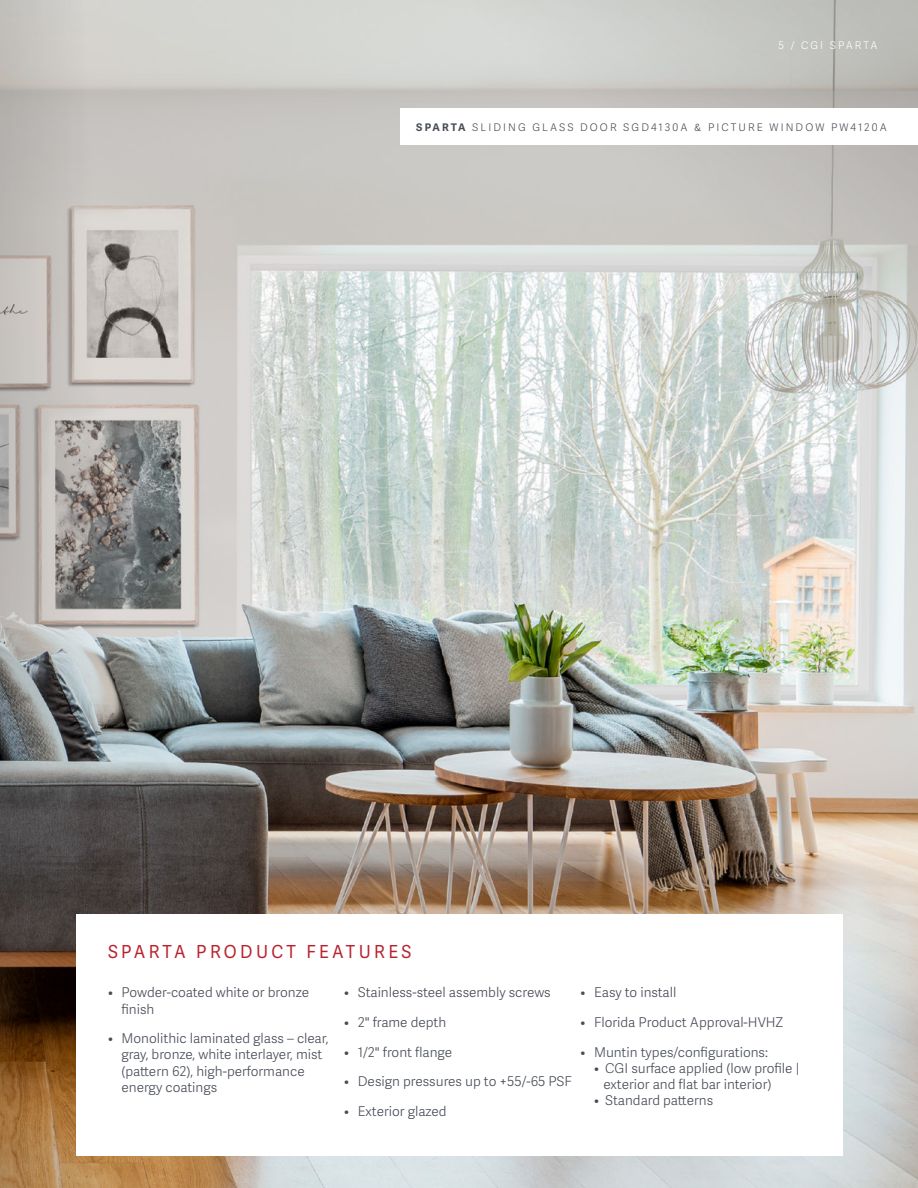
<style>
.page{position:relative;width:918px;height:1188px;background:#fff}
.page>*{position:absolute;margin:0;border:0;box-sizing:border-box;transform-origin:0 0}
.t1{font:18px "Adelle Sans";letter-spacing:.2em;color:#b8232f;scale:.94 1}
.t2{font:300 13.5px/16.2px "Adelle Sans";color:#474c55}
.t3{font:300 10.5px "Adelle Sans";letter-spacing:.2em;color:#474c55}
.t4{font:300 10.5px "Adelle Sans";letter-spacing:.2em;color:#fff}
.s1{font-weight:700}
</style>
<div class="page">
<img style="left:2px;top:0;width:916px;height:1188px">
<div style="left:76px;top:914px;width:766px;height:242px;background:#fff"></div>
<div style="left:401px;top:108px;width:517px;height:37px;background:#fff"></div>
<p class="t4" style="left:778px;top:38px;width:101px">5 / CGI SPARTA</p>
<p class="t3" style="left:416px;top:120px;width:472px"><span class="s1">SPARTA</span> SLIDING GLASS DOOR SGD4130A &amp; PICTURE WINDOW PW4120A</p>
<h1 class="t1" style="left:108px;top:938px;width:324px">SPARTA PRODUCT FEATURES</h1>
<p class="t2" style="left:122px;top:984px;width:189px;text-indent:-14px">• Powder-coated white or bronze finish</p>
<p class="t2" style="left:122px;top:1030px;width:208px;text-indent:-14px">• Monolithic laminated glass – clear, gray, bronze, white interlayer, mist (pattern 62), high-performance energy coatings</p>
<p class="t2" style="left:344px;top:984px;width:208px">• Stainless-steel assembly screws</p>
<p class="t2" style="left:344px;top:1014px;width:104px">• 2" frame depth</p>
<p class="t2" style="left:344px;top:1043px;width:109px">• 1/2" front flange</p>
<p class="t2" style="left:344px;top:1073px;width:229px">• Design pressures up to +55/-65 PSF</p>
<p class="t2" style="left:344px;top:1103px;width:104px">• Exterior glazed</p>
<p class="t2" style="left:581px;top:984px;width:97px">• Easy to install</p>
<p class="t2" style="left:581px;top:1014px;width:204px">• Florida Product Approval-HVHZ</p>
<p class="t2" style="left:581px;top:1043px;width:189px">• Muntin types/configurations:</p>
<p class="t2" style="left:603px;top:1060px;width:198px;text-indent:-9px">• CGI surface applied (low profile | exterior and flat bar interior)</p>
<p class="t2" style="left:594px;top:1092px;width:121px">• Standard patterns</p>
</div>
